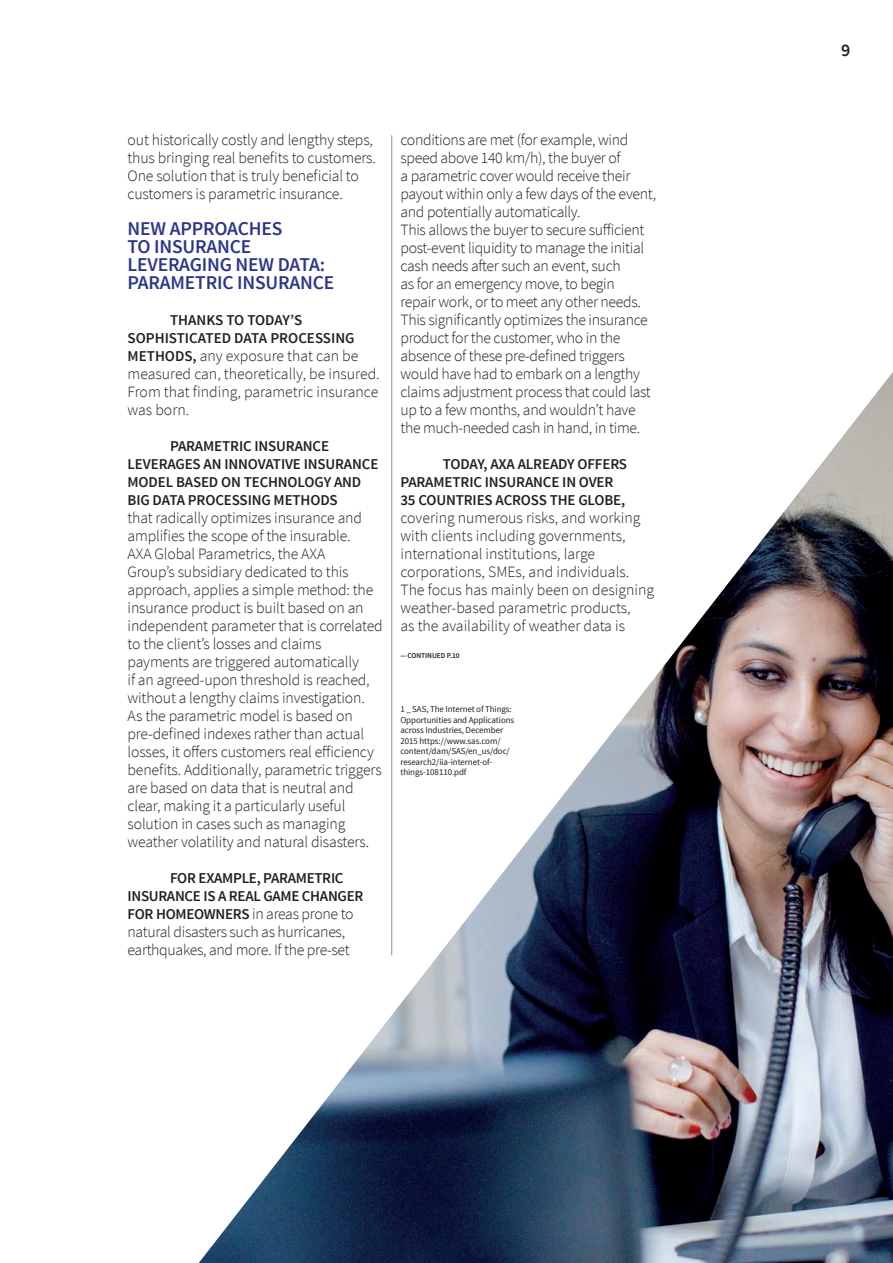
<style>
.page{position:relative;width:893px;height:1263px;background:#fff}
.page>*{position:absolute;margin:0;border:0;box-sizing:border-box;transform-origin:0 0}
.t1{font:600 19.5px/18px "Source Sans Pro";letter-spacing:-.01em;color:#2b358a}
.t2{font:600 18px "Source Sans Pro";color:#231f20}
.t3{font:300 15.75px/18px "Source Sans Pro";letter-spacing:-.01em;color:#231f20}
.t4{font:600 15px/18px "Source Sans Pro";letter-spacing:-.01em;color:#231f20}
.t5{font:9px/10.5px "Source Sans Pro";letter-spacing:-.01em;color:#231f20}
.t6{font:600 7.5px "Source Sans Pro";letter-spacing:-.01em;color:#231f20}
.s1{font-weight:600;font-size:15px}
</style>
<div class="page">
<img style="left:198px;top:344px;width:695px;height:919px">
<hr style="left:391px;top:135px;width:1px;height:820px;background:#939598">
<p class="t3" style="left:128px;top:131px;width:250px">out historically costly and lengthy steps, thus bringing real benefits to customers.<br>One solution that is truly beneficial to customers is parametric insurance.</p>
<p class="t1" style="left:128px;top:220px;width:208px">NEW APPROACHES<br>TO INSURANCE<br>LEVERAGING NEW DATA:<br>PARAMETRIC INSURANCE</p>
<p class="t4" style="left:128px;top:312px;width:229px;text-indent:43px">THANKS TO TODAY’S<br>SOPHISTICATED DATA PROCESSING</p>
<p class="t3" style="left:128px;top:347px;width:254px"><span class="s1">METHODS,</span> any exposure that can be measured can, theoretically, be insured.<br>From that finding, parametric insurance was born.</p>
<p class="t4" style="left:128px;top:438px;width:252px;text-indent:43px">PARAMETRIC INSURANCE<br>LEVERAGES AN INNOVATIVE INSURANCE<br>MODEL BASED ON TECHNOLOGY AND<br>BIG DATA PROCESSING METHODS</p>
<p class="t3" style="left:128px;top:509px;width:257px">that radically optimizes insurance and amplifies the scope of the insurable.<br>AXA Global Parametrics, the AXA<br>Group’s subsidiary dedicated to this approach, applies a simple method: the insurance product is built based on an independent parameter that is correlated to the client’s losses and claims payments are triggered automatically<br>if an agreed-upon threshold is reached, without a lengthy claims investigation.<br>As the parametric model is based on pre-defined indexes rather than actual losses, it offers customers real efficiency benefits. Additionally, parametric triggers are based on data that is neutral and clear, making it a particularly useful solution in cases such as managing weather volatility and natural disasters.</p>
<p class="t4" style="left:128px;top:870px;width:237px;text-indent:43px">FOR EXAMPLE, PARAMETRIC<br>INSURANCE IS A REAL GAME CHANGER</p>
<p class="t3" style="left:128px;top:905px;width:227px"><span class="s1">FOR HOMEOWNERS</span> in areas prone to natural disasters such as hurricanes, earthquakes, and more. If the pre-set</p>
<p class="t3" style="left:400px;top:131px;width:257px">conditions are met (for example, wind speed above 140 km/h), the buyer of<br>a parametric cover would receive their payout within only a few days of the event, and potentially automatically.<br>This allows the buyer to secure sufficient post-event liquidity to manage the initial cash needs after such an event, such<br>as for an emergency move, to begin<br>repair work, or to meet any other needs.<br>This significantly optimizes the insurance product for the customer, who in the absence of these pre-defined triggers would have had to embark on a lengthy claims adjustment process that could last up to a few months, and wouldn’t have the much-needed cash in hand, in time.</p>
<p class="t4" style="left:400px;top:456px;width:228px;text-indent:43px">TODAY, AXA ALREADY OFFERS<br>PARAMETRIC INSURANCE IN OVER<br>35 COUNTRIES ACROSS THE GLOBE,</p>
<p class="t3" style="left:400px;top:509px;width:255px">covering numerous risks, and working with clients including governments, international institutions, large corporations, SMEs, and individuals.<br>The focus has mainly been on designing weather-based parametric products,<br>as the availability of weather data is</p>
<p class="t6" style="left:400px;top:651px;width:61px">— CONTINUED P.10</p>
<p class="t5" style="left:400px;top:704px;width:115px">1 _ SAS, The Internet of Things:<br>Opportunities and Applications across Industries, December<br>2015 https://www.sas.com/ content/dam/SAS/en_us/doc/ research2/iia-internet-of&shy;things-108110.pdf</p>
<p class="t2" style="left:841px;top:39px;width:11px">9</p>
</div>
